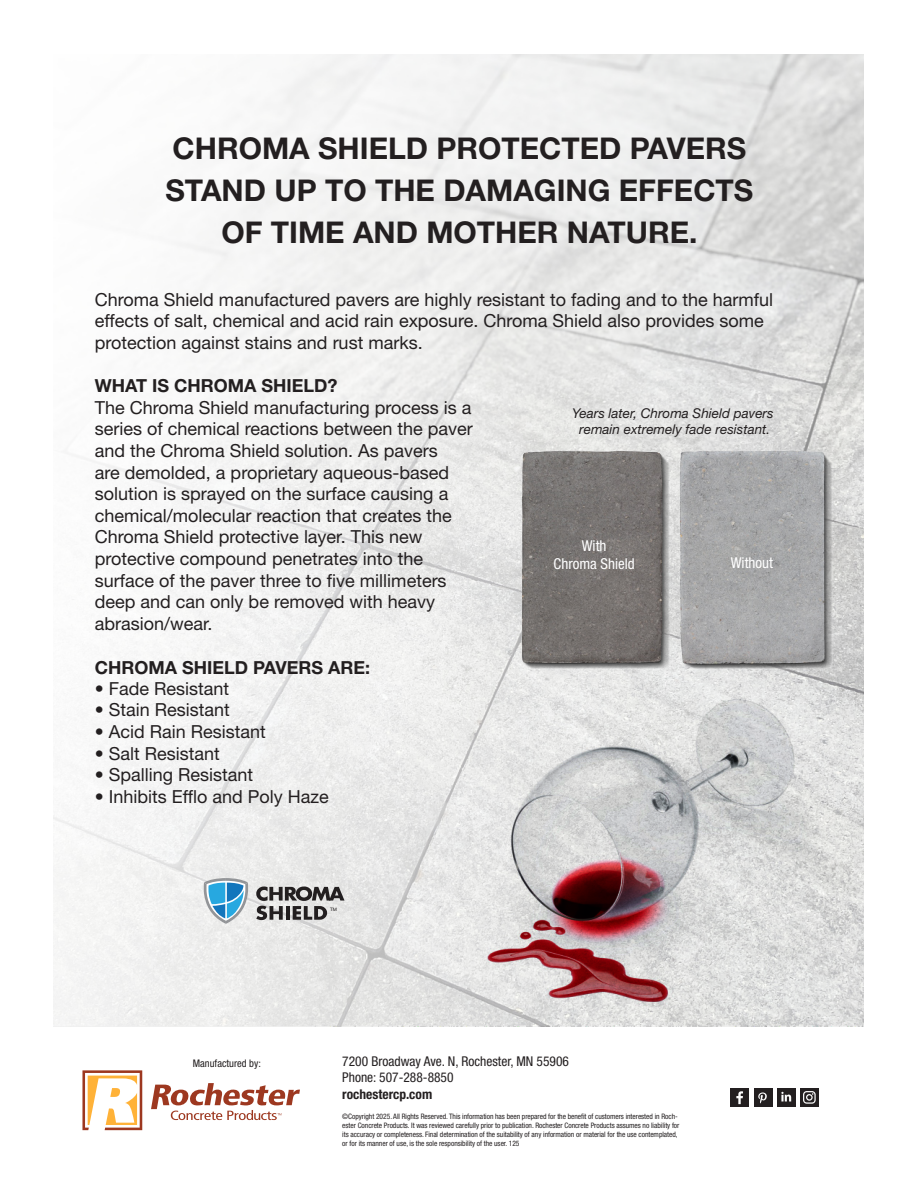
<style>
.page{position:relative;width:918px;height:1188px;background:#fff}
.page>*{position:absolute;margin:0;border:0;box-sizing:border-box;transform-origin:0 0}
.t1{font:700 30px "Helvetica Neue";color:#231f20}
.t2{font:18px/21.6px "Helvetica Neue";color:#231f20}
.t3{font:700 18px "Helvetica Neue";color:#231f20}
.t4{font:condensed 15px "Helvetica Neue";color:#fff}
.t5{font:italic 13.5px "Helvetica Neue";color:#231f20}
.t6{font:condensed 13.5px "Helvetica Neue";color:#231f20}
.t7{font:700 condensed 13.5px "Helvetica Neue";color:#231f20}
.t8{font:condensed 10.5px "Helvetica Neue";color:#231f20}
.t9{font:condensed 7.5px/9px "Helvetica Neue";letter-spacing:-.005em;color:#231f20}
.t10{font:4.8px "Akzidenz Grotesk BE";color:#231f20;scale:1.08 1}
</style>
<div class="page">
<svg style="left:82px;top:1070px;width:60px;height:60px"></svg>
<svg style="left:151px;top:1083px;width:149px;height:37px"></svg>
<div style="left:731px;top:1088px;width:18px;height:19px;background:#231f20"></div>
<div style="left:754px;top:1088px;width:18px;height:19px;background:#231f20"></div>
<div style="left:777px;top:1088px;width:19px;height:19px;background:#231f20"></div>
<div style="left:800px;top:1088px;width:19px;height:19px;background:#231f20"></div>
<svg style="left:736px;top:1091px;width:7px;height:13px"></svg>
<svg style="left:758px;top:1093px;width:9px;height:11px"></svg>
<svg style="left:803px;top:1091px;width:13px;height:13px"></svg>
<svg style="left:781px;top:1092px;width:10px;height:9px"></svg>
<img style="left:54px;top:54px;width:810px;height:972px">
<img style="left:505px;top:428px;width:330px;height:253px">
<svg style="left:204px;top:878px;width:44px;height:46px"></svg>
<svg style="left:256px;top:887px;width:88px;height:33px"></svg>
<img style="left:486px;top:660px;width:346px;height:367px">
<p class="t1" style="left:173px;top:137px;width:575px">CHROMA SHIELD PROTECTED PAVERS</p>
<p class="t1" style="left:166px;top:179px;width:589px">STAND UP TO THE DAMAGING EFFECTS</p>
<p class="t1" style="left:221px;top:221px;width:478px">OF TIME AND MOTHER NATURE.</p>
<p class="t2" style="left:95px;top:290px;width:680px">Chroma Shield manufactured pavers are highly resistant to fading and to the harmful</p>
<p class="t2" style="left:95px;top:312px;width:670px">effects of salt, chemical and acid rain exposure. Chroma Shield also provides some</p>
<p class="t2" style="left:95px;top:334px;width:329px">protection against stains and rust marks.</p>
<p class="t3" style="left:95px;top:379px;width:244px">WHAT IS CHROMA SHIELD?</p>
<p class="t2" style="left:95px;top:398px;width:380px;text-align:justify">The Chroma Shield manufacturing process is a series of chemical reactions between the paver and the Chroma Shield solution. As pavers</p>
<p class="t2" style="left:95px;top:463px;width:356px">are demolded, a proprietary aqueous-based</p>
<p class="t2" style="left:95px;top:485px;width:355px">solution is sprayed on the surface causing a</p>
<p class="t2" style="left:95px;top:506px;width:358px">chemical/molecular reaction that creates the<br>Chroma Shield protective layer. This new</p>
<p class="t2" style="left:95px;top:550px;width:330px">protective compound penetrates into the</p>
<p class="t2" style="left:95px;top:571px;width:353px">surface of the paver three to five millimeters deep and can only be removed with heavy abrasion/wear.</p>
<p class="t3" style="left:95px;top:661px;width:277px">CHROMA SHIELD PAVERS ARE:</p>
<p class="t2" style="left:95px;top:679px;width:136px">• Fade Resistant</p>
<p class="t2" style="left:95px;top:701px;width:137px">• Stain Resistant</p>
<p class="t2" style="left:95px;top:723px;width:173px">• Acid Rain Resistant</p>
<p class="t2" style="left:95px;top:744px;width:127px">• Salt Resistant</p>
<p class="t2" style="left:95px;top:766px;width:160px">• Spalling Resistant</p>
<p class="t2" style="left:95px;top:787px;width:236px">• Inhibits Efflo and Poly Haze</p>
<p class="t5" style="left:572px;top:409px;width:203px">Years later, Chroma Shield pavers</p>
<p class="t5" style="left:579px;top:425px;width:193px">remain extremely fade resistant.</p>
<p class="t4" style="left:582px;top:540px;width:26px">With</p>
<p class="t4" style="left:554px;top:558px;width:83px">Chroma Shield</p>
<p class="t4" style="left:731px;top:558px;width:44px">Without</p>
<p class="t8" style="left:193px;top:1060px;width:70px">Manufactured by:</p>
<p class="t10" style="left:330px;top:908px;width:8px">TM</p>
<p class="t6" style="left:342px;top:1056px;width:228px">7200 Broadway Ave. N, Rochester, MN 55906</p>
<p class="t6" style="left:342px;top:1073px;width:113px">Phone: 507-288-8850</p>
<p class="t7" style="left:342px;top:1089px;width:91px">rochestercp.com</p>
<p class="t9" style="left:342px;top:1112px;width:339px">©Copyright 2025. All Rights Reserved. This information has been prepared for the benefit of customers interested in Roch&shy;ester Concrete Products. It was reviewed carefully prior to publication. Rochester Concrete Products assumes no liability for its accuracy or completeness. Final determination of the suitability of any information or material for the use contemplated, or for its manner of use, is the sole responsibility of the user. 125</p>
</div>
